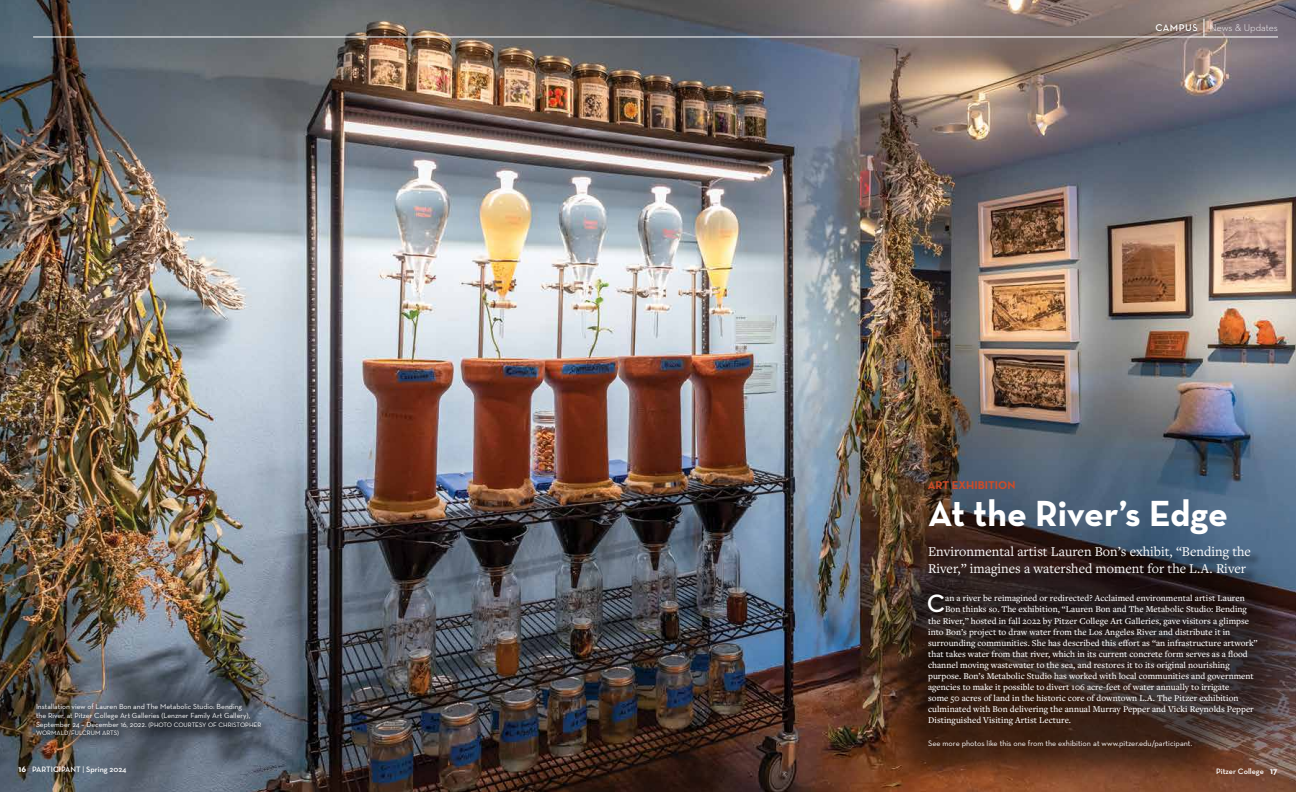
<style>
.page{position:relative;width:1296px;height:792px;background:#fff}
.page>*{position:absolute;margin:0;border:0;box-sizing:border-box;transform-origin:0 0}
.t1{font:700 37px "Neutraface Text";letter-spacing:-.005em;color:#fff}
.t2{font:600 25.6px "Neutraface Text";color:#fff}
.t3{font:14px/16.8px "Freight Text Pro";color:#fff}
.t4{font:700 11.5px "Neutraface Text";color:#cf4b27}
.t5{font:300 10px "Neutraface Text";color:#fff}
.t6{font:500 9.2px "Freight Text Pro";color:#fff}
.t7{font:8px "Neutraface Text";color:#fff}
.t8{font:600 8px "Neutraface Text";color:#fff}
.t9{font:7.5px/9px "Neutraface Text";color:#fff}
.t10{font:6.5px "Neutraface Text";color:#fff}
.s1{font-size:6.5px}
.s2{font-weight:700;font-size:9px}
.s3{font-weight:400}
.s4{font-weight:600}
</style>
<div class="page">
<img style="left:0;top:0;width:1296px;height:792px">
<div style="left:885px;top:553px;width:411px;height:236px;background:#000;opacity:.45"></div>
<div style="left:931px;top:547px;width:331px;height:41px;background:#000;opacity:.75"></div>
<hr style="left:33px;top:37px;width:1245px;height:1px;background:#fff">
<svg style="left:1204px;top:19px;width:1px;height:18px"></svg>
<div style="left:30px;top:698px;width:243px;height:50px;background:#000;opacity:.5"></div>
<p class="t9" style="left:36px;top:702px;width:227px">Installation view of Lauren Bon and The Metabolic Studio: Bending<br>the River, at Pitzer College Art Galleries (Lenzner Family Art Gallery),<br>September 24 – December 16, 2022. <span class="s1">(PHOTO COURTESY OF CHRISTOPHER</span></p>
<p class="t10" style="left:36px;top:729px;width:85px">WORMALD/FULCRUM ARTS)</p>
<p class="t8" style="left:18px;top:764px;width:109px"><span class="s2">16</span> PARTICIPANT <span class="s3">|</span> Spring 2024</p>
<p class="t5" style="left:1155px;top:21px;width:124px"><span class="s4">CAMPUS</span> News &amp; Updates</p>
<p class="t4" style="left:928px;top:478px;width:89px">ART EXHIBITION</p>
<h1 class="t1" style="left:928px;top:490px;width:301px">At the River’s Edge</h1>
<h3 class="t3" style="left:928px;top:542px;width:324px">Environmental artist Lauren Bon’s exhibit, “Bending the<br>River,” imagines a watershed moment for the L.A. River</h3>
<h2 class="t2" style="left:927px;top:588px;width:20px">C</h2>
<p class="t6" style="left:945px;top:592px;width:301px">an a river be reimagined or redirected? Acclaimed environmental artist Lauren</p>
<p class="t6" style="left:945px;top:603px;width:303px">Bon thinks so. The exhibition, “Lauren Bon and The Metabolic Studio: Bending</p>
<p class="t6" style="left:928px;top:614px;width:322px">the River,” hosted in fall 2022 by Pitzer College Art Galleries, gave visitors a glimpse</p>
<p class="t6" style="left:928px;top:626px;width:304px">into Bon’s project to draw water from the Los Angeles River and distribute it in</p>
<p class="t6" style="left:928px;top:637px;width:331px">surrounding communities. She has described this effort as “an infrastructure artwork”</p>
<p class="t6" style="left:928px;top:648px;width:321px">that takes water from that river, which in its current concrete form serves as a flood</p>
<p class="t6" style="left:928px;top:659px;width:303px">channel moving wastewater to the sea, and restores it to its original nourishing</p>
<p class="t6" style="left:928px;top:670px;width:327px">purpose. Bon’s Metabolic Studio has worked with local communities and government</p>
<p class="t6" style="left:928px;top:681px;width:303px">agencies to make it possible to divert 106 acre-feet of water annually to irrigate</p>
<p class="t6" style="left:928px;top:692px;width:312px">some 50 acres of land in the historic core of downtown L.A. The Pitzer exhibition</p>
<p class="t6" style="left:928px;top:703px;width:327px">culminated with Bon delivering the annual Murray Pepper and Vicki Reynolds Pepper</p>
<p class="t6" style="left:928px;top:714px;width:144px">Distinguished Visiting Artist Lecture.</p>
<p class="t7" style="left:928px;top:738px;width:266px">See more photos like this one from the exhibition at www.pitzer.edu/participant.</p>
<p class="t8" style="left:1216px;top:767px;width:63px">Pitzer College <span class="s2">17</span></p>
</div>
